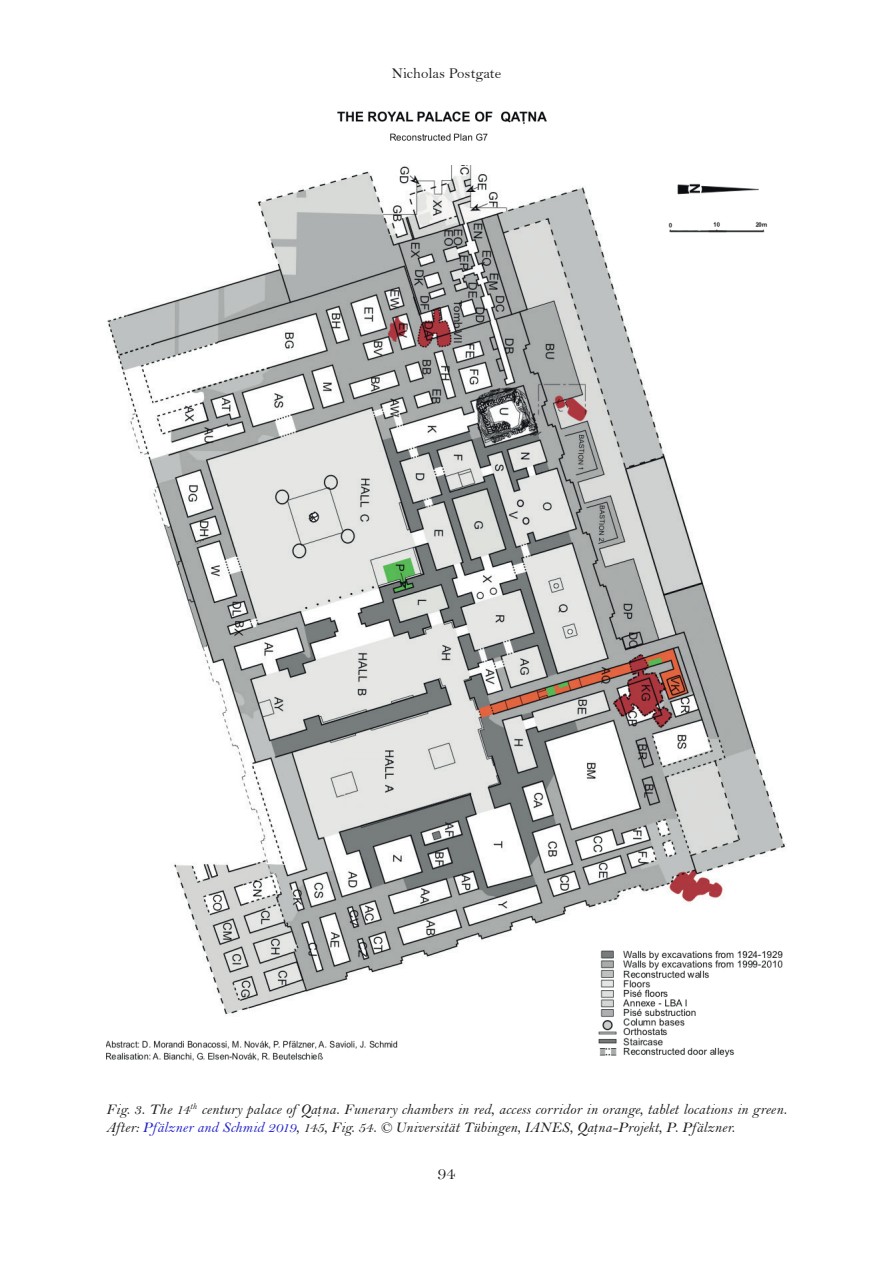
<style>
.page{position:relative;width:893px;height:1263px;background:#fff}
.page>*{position:absolute;margin:0;border:0;box-sizing:border-box;transform-origin:0 0}
.t1{font:18px "Bell";color:#231f20}
.Captions{font:15px/18px "Bell MT Italic";letter-spacing:.005em;color:#231f20}
.t2{font:15px "Bell";color:#231f20}
.s1{font-family:"Amiri";font-style:italic}
.s2{color:#2323cb}
</style>
<div class="page">
<img style="left:107px;top:166px;width:678px;height:849px">
<img style="left:337px;top:111px;width:210px;height:30px">
<img style="left:676px;top:184px;width:84px;height:13px">
<img style="left:667px;top:218px;width:103px;height:15px">
<img style="left:594px;top:947px;width:191px;height:110px">
<img style="left:106px;top:1040px;width:292px;height:21px">
<p class="t2" style="left:392px;top:64px;width:111px">Nicholas Postgate</p>
<p class="Captions" style="left:106px;top:1100px;width:682px">Fig. 3. The 14<sup>th</sup> century palace of Qa<span class="s1">ṭ</span>na. Funerary chambers in red, access corridor in orange, tablet locations in green.<br>After: <span class="s2">Pfälzner and Schmid 2019</span>, 145, Fig. 54. © Universität Tübingen, IANES, Qa<span class="s1">ṭ</span>na-Projekt, P. Pfälzner.</p>
<p class="t1" style="left:437px;top:1162px;width:19px">94</p>
</div>
